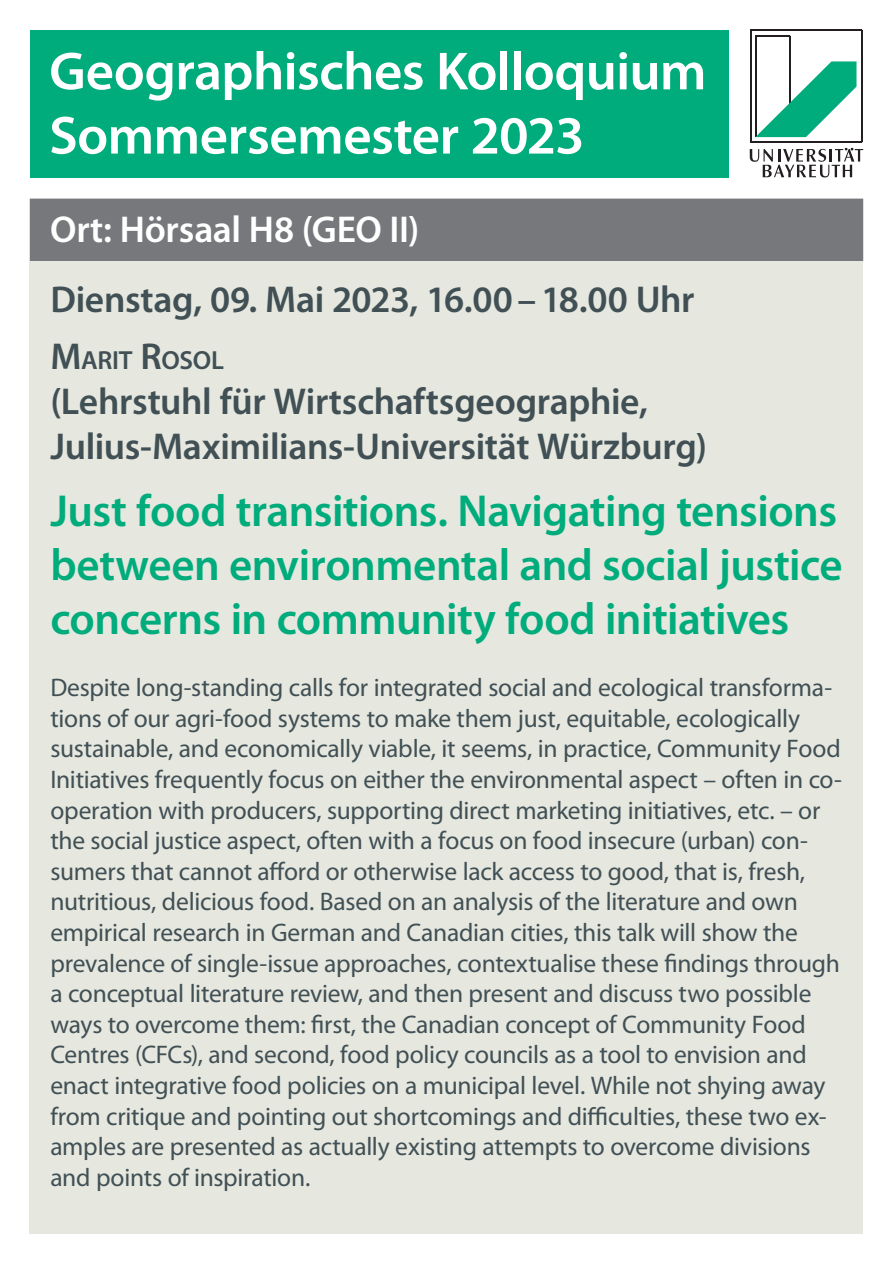
<style>
.page{position:relative;width:893px;height:1263px;background:#fff}
.page>*{position:absolute;margin:0;border:0;box-sizing:border-box;transform-origin:0 0}
.t1{font:600 54px "Myriad Pro";letter-spacing:-.015em;color:#fff}
.t2{font:600 45px/54px "Myriad Pro";letter-spacing:-.01em;color:#00ac7c}
.t3{font:600 37.5px/45px "Myriad Pro";letter-spacing:-.01em;color:#415055}
.t4{font:600 37.5px "Myriad Pro";letter-spacing:-.005em;color:#fff}
.t5{font:600 26.25px "Myriad Pro";letter-spacing:-.01em;color:#415055}
.t6{font:25.5px/30.6px "Myriad Pro";letter-spacing:-.01em;color:#415055}
.s1{font-size:37.5px}
</style>
<div class="page">
<div style="left:30px;top:261px;width:833px;height:972px;background:#e6e7df"></div>
<div style="left:30px;top:30px;width:698px;height:147px;background:#00ac7c"></div>
<div style="left:31px;top:200px;width:831px;height:60px;background:#76787b"></div>
<div style="left:30px;top:199px;width:833px;height:62px;border:2px solid #76787b"></div>
<hr style="left:751px;top:30px;width:111px;height:1px;background:#231f20">
<hr style="left:861px;top:30px;width:2px;height:112px;background:#231f20">
<hr style="left:755px;top:36px;width:2px;height:101px;background:#231f20">
<hr style="left:756px;top:35px;width:34px;height:1px;background:#231f20">
<hr style="left:789px;top:36px;width:1px;height:67px;background:#231f20">
<hr style="left:750px;top:30px;width:1px;height:112px;background:#231f20">
<svg style="left:750px;top:61px;width:113px;height:116px"></svg>
<p class="t1" style="left:49px;top:37px;width:659px">Geographisches Kolloquium</p>
<p class="t1" style="left:49px;top:101px;width:537px">Sommersemester 2023</p>
<p class="t4" style="left:50px;top:206px;width:371px">Ort: Hörsaal H8 (GEO II)</p>
<p class="t3" style="left:50px;top:276px;width:646px">Dienstag, 09. Mai 2023, 16.00–18.00 Uhr</p>
<p class="t5" style="left:50px;top:344px;width:175px"><span class="s1">M</span>ARIT <span class="s1">R</span>OSOL</p>
<p class="t3" style="left:50px;top:378px;width:658px">(Lehrstuhl für Wirtschaftsgeographie,<br>Julius-Maximilians-Universität Würzburg)</p>
<p class="t2" style="left:50px;top:483px;width:794px">Just food transitions. Navigating tensions between environmental and social justice concerns in community food initiatives</p>
<p class="t6" style="left:50px;top:672px;width:793px">Despite long-standing calls for integrated social and ecological transforma&shy;tions of our agri-food systems to make them just, equitable, ecologically sustainable, and economically viable, it seems, in practice, Community Food Initiatives frequently focus on either the environmental aspect – often in co&shy;operation with producers, supporting direct marketing initiatives, etc. – or the social justice aspect, often with a focus on food insecure (urban) con&shy;sumers that cannot afford or otherwise lack access to good, that is, fresh, nutritious, delicious food. Based on an analysis of the literature and own empirical research in German and Canadian cities, this talk will show the prevalence of single-issue approaches, contextualise these findings through a conceptual literature review, and then present and discuss two possible ways to overcome them: first, the Canadian concept of Community Food Centres (CFCs), and second, food policy councils as a tool to envision and enact integrative food policies on a municipal level. While not shying away from critique and pointing out shortcomings and difficulties, these two ex&shy;amples are presented as actually existing attempts to overcome divisions and points of inspiration.</p>
</div>
